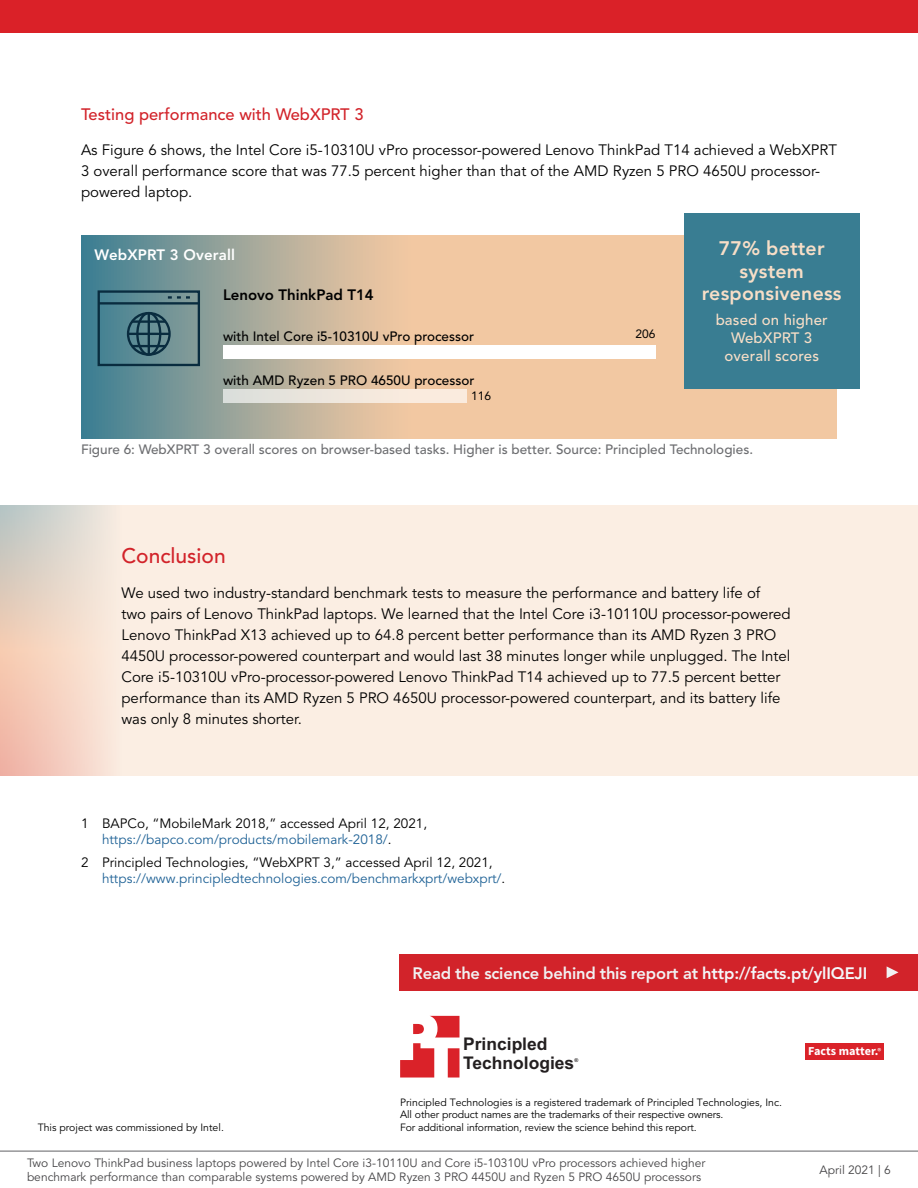
<style>
.page{position:relative;width:918px;height:1188px;background:#fff}
.page>*{position:absolute;margin:0;border:0;box-sizing:border-box;transform-origin:0 0}
.t1{font:500 21px "Avenir LT Pro";color:#d2232a}
.t2{font:800 19.5px/22.5px "Avenir LT Pro";letter-spacing:.01em;color:#f7dec7;text-align:center}
.t3{font:700 17.4px/18.6px "Arial";color:#231f20}
.t4{font:800 16.5px "Avenir LT Pro";letter-spacing:-.01em;color:#f1f1f2}
.t5{font:500 16.5px "Avenir LT Pro";color:#d2232a}
.t6{font:15px/21px "Avenir LT Pro";color:#000}
.t7{font:500 15px/18px "Avenir LT Pro";letter-spacing:.01em;color:#f7dec7;text-align:center}
.t8{font:800 15px "Avenir LT Pro";color:#000}
.t9{font:800 15px "Avenir LT Pro";letter-spacing:.01em;color:#fff}
.t10{font:13.5px/16.2px "Avenir LT Pro";color:#1f6296}
.t11{font:500 13.5px "Avenir LT Pro";color:#6d6e71}
.t12{font:13.5px/16.2px "Avenir LT Pro";color:#000}
.t13{font:500 13.5px "Avenir LT Pro";color:#000}
.t14{font:700 12.15px "Source Sans Pro";color:#fff}
.t15{font:12px/14.4px "Avenir LT Pro";color:#464547}
.t16{font:12px "Avenir LT Pro";color:#000}
.t17{font:10.5px/12.6px "Avenir LT Pro";letter-spacing:-.01em;color:#000}
.t18{font:700 5.25px "Arial";color:#231f20}
.s1{color:#1f6296}
.s2{color:#000}
.s3{color:#f4f7fa}
.s4{font-weight:600;font-size:8.55px}
</style>
<div class="page">
<div style="left:0;top:505px;width:918px;height:271px;background:#fbeee3"></div>
<svg style="left:0;top:506px;width:108px;height:270px"></svg>
<svg style="left:81px;top:236px;width:756px;height:202px;background:#c6b69e"></svg>
<div style="left:684px;top:213px;width:176px;height:176px;background:#397d92"></div>
<div style="left:223px;top:346px;width:433px;height:13px;background:#fff"></div>
<svg style="left:223px;top:389px;width:244px;height:14px;background:#eee6dc"></svg>
<div style="left:98px;top:290px;width:102px;height:76px;border:2px solid #092c3f"></div>
<hr style="left:99px;top:302px;width:100px;height:3px;background:#092c3f">
<svg style="left:168px;top:296px;width:22px;height:3px"></svg>
<div style="left:127px;top:312px;width:44px;height:44px;border:2px solid #092c3f;border-radius:50%"></div>
<div style="left:136px;top:312px;width:25px;height:44px;border:2px solid #092c3f;border-radius:50%"></div>
<hr style="left:148px;top:313px;width:2px;height:42px;background:#092c3f">
<hr style="left:128px;top:333px;width:42px;height:2px;background:#092c3f">
<hr style="left:132px;top:320px;width:34px;height:3px;background:#092c3f">
<hr style="left:132px;top:345px;width:34px;height:2px;background:#092c3f">
<svg style="left:400px;top:1016px;width:59px;height:62px"></svg>
<div style="left:805px;top:1043px;width:78px;height:17px;background:#da2229"></div>
<div style="left:399px;top:954px;width:519px;height:37px;background:#d2232a"></div>
<svg style="left:887px;top:966px;width:11px;height:12px"></svg>
<hr style="left:0;top:1151px;width:918px;height:1px;background:#616264">
<div style="left:0;top:0;width:918px;height:32px;background:#da2128"></div>
<p class="t5" style="left:81px;top:105px;width:284px">Testing performance with WebXPRT 3</p>
<p class="t6" style="left:81px;top:140px;width:758px">As Figure 6 shows, the Intel Core i5-10310U vPro processor-powered Lenovo ThinkPad T14 achieved a WebXPRT<br>3 overall performance score that was 77.5 percent higher than that of the AMD Ryzen 5 PRO 4650U processor&shy;powered laptop.</p>
<p class="t9" style="left:94px;top:246px;width:142px">WebXPRT 3 Overall</p>
<h2 class="t2" style="left:702px;top:237px;width:141px">77% better system responsiveness</h2>
<p class="t7" style="left:716px;top:311px;width:114px">based on higher<br>WebXPRT 3 overall scores</p>
<p class="t8" style="left:223px;top:286px;width:152px">Lenovo ThinkPad T14</p>
<p class="t16" style="left:636px;top:327px;width:22px">206</p>
<p class="t13" style="left:223px;top:328px;width:253px">with Intel Core i5-10310U vPro processor</p>
<p class="t13" style="left:223px;top:372px;width:253px">with AMD Ryzen 5 PRO 4650U processor</p>
<p class="t16" style="left:471px;top:389px;width:22px">116</p>
<p class="t11" style="left:81px;top:441px;width:674px">Figure 6: WebXPRT 3 overall scores on browser-based tasks. Higher is better. Source: Principled Technologies.</p>
<h1 class="t1" style="left:122px;top:544px;width:106px">Conclusion</h1>
<p class="t6" style="left:122px;top:582px;width:671px">We used two industry-standard benchmark tests to measure the performance and battery life of<br>two pairs of Lenovo ThinkPad laptops. We learned that the Intel Core i3-10110U processor-powered Lenovo ThinkPad X13 achieved up to 64.8 percent better performance than its AMD Ryzen 3 PRO 4450U processor-powered counterpart and would last 38 minutes longer while unplugged. The Intel Core i5-10310U vPro-processor-powered Lenovo ThinkPad T14 achieved up to 77.5 percent better performance than its AMD Ryzen 5 PRO 4650U processor-powered counterpart, and its battery life was only 8 minutes shorter.</p>
<p class="t12" style="left:102px;top:815px;width:327px;text-indent:-21px">1 BAPCo, “MobileMark 2018,” accessed April 12, 2021, <span class="s1">https://bapco.com/products/mobilemark-2018/</span>.</p>
<p class="t10" style="left:102px;top:854px;width:405px;text-indent:-21px"><span class="s2">2 Principled Technologies, “WebXPRT 3,” accessed April 12, 2021, </span>https://www.principledtechnologies.com/benchmarkxprt/webxprt/<span class="s2">.</span></p>
<p class="t4" style="left:413px;top:963px;width:456px">Read the science behind this report at <span class="s3">http://facts.pt/ylIQEJI</span></p>
<p class="t17" style="left:38px;top:1121px;width:188px">This project was commissioned by Intel.</p>
<p class="t3" style="left:463px;top:1036px;width:113px">Principled<br>Technologies</p>
<p class="t18" style="left:574px;top:1057px;width:5px">®</p>
<p class="t17" style="left:400px;top:1096px;width:383px">Principled Technologies is a registered trademark of Principled Technologies, Inc.<br>All other product names are the trademarks of their respective owners.<br>For additional information, review the science behind this report.</p>
<p class="t15" style="left:27px;top:1156px;width:680px">Two Lenovo ThinkPad business laptops powered by Intel Core i3-10110U and Core i5-10310U vPro processors achieved higher benchmark performance than comparable systems powered by AMD Ryzen 3 PRO 4450U and Ryzen 5 PRO 4650U processors</p>
<p class="t14" style="left:808px;top:1043px;width:74px">Facts matter.<span class="s4">®</span></p>
<p class="t15" style="left:820px;top:1163px;width:73px">April 2021 | 6</p>
</div>
